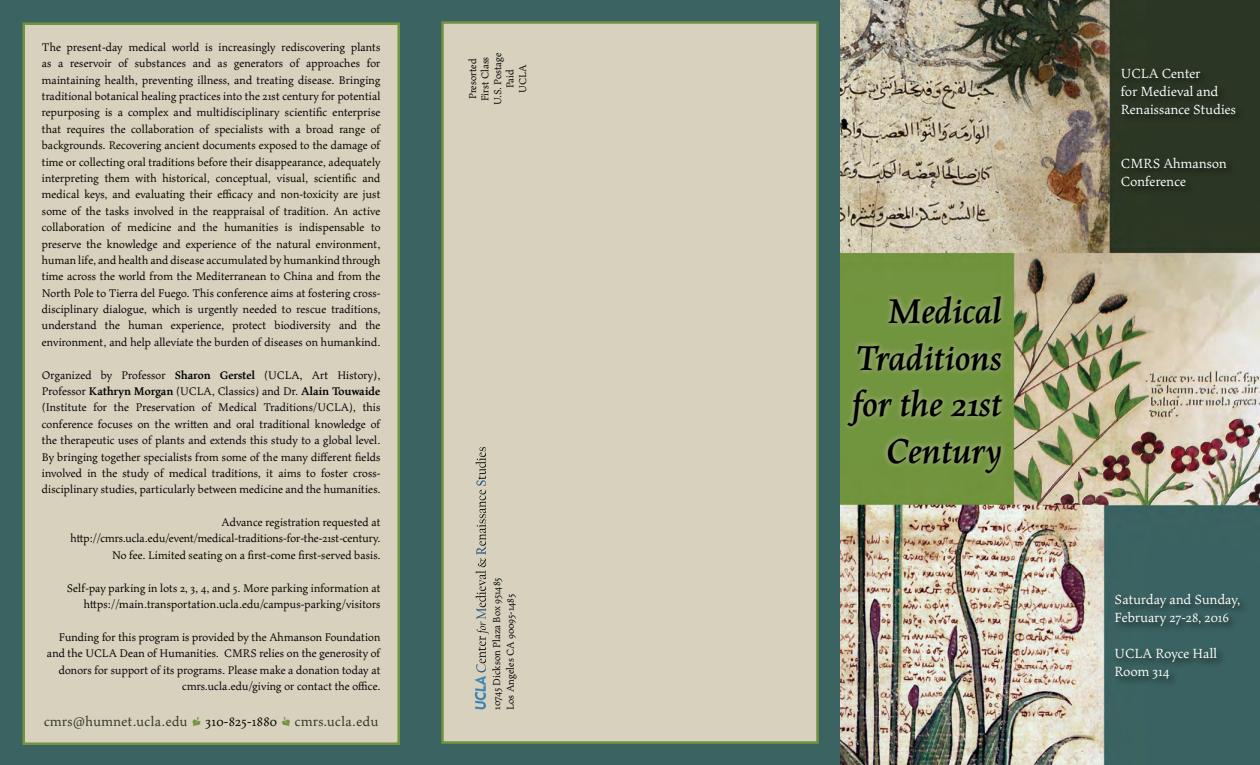
<style>
.page{position:relative;width:1260px;height:765px;background:#3b6361}
.page>*{position:absolute;margin:0;border:0;box-sizing:border-box;transform-origin:0 0}
.t1{font:italic 700 38.75px/46.5px "Maiola";color:#000;text-align:right}
.t2{font:15px/18px "Maiola";color:#fff}
.t3{font:15px "Maiola";letter-spacing:.02em;color:#2d3725}
.t4{font:12.5px/16.4px "Maiola";color:#000;text-align:justify}
.t5{font:11.25px "Maiola";color:#000}
.s1{font-weight:700}
.s2{color:#72933f}
.s3{color:#000}
</style>
<div class="page">
<img style="left:840px;top:0;width:420px;height:765px">
<div style="left:1119px;top:66px;width:127px;height:130px;background:#2a3523"></div>
<div style="left:842px;top:290px;width:166px;height:188px;background:#d7d1bd;opacity:.75"></div>
<div style="left:1113px;top:592px;width:137px;height:97px;background:#000;opacity:.75"></div>
<div style="left:24px;top:24px;width:375px;height:720px;background:#d7d1bd"></div>
<div style="left:22px;top:22px;width:378px;height:723px;border:2px solid #72933f"></div>
<div style="left:441px;top:21px;width:378px;height:723px;background:#d7d1bd;border:2px solid #72933f"></div>
<img style="left:474px;top:447px;width:15px;height:263px">
<p class="t4" style="left:42px;top:39px;width:340px">The present-day medical world is increasingly rediscovering plants as a reservoir of substances and as generators of approaches for maintaining health, preventing illness, and treating disease. Bringing traditional botanical healing practices into the 21st century for potential repurposing is a complex and multidisciplinary scientific enterprise that requires the collaboration of specialists with a broad range of backgrounds. Recovering ancient documents exposed to the damage of time or collecting oral traditions before their disappearance, adequately interpreting them with historical, conceptual, visual, scientific and medical keys, and evaluating their efficacy and non-toxicity are just some of the tasks involved in the reappraisal of tradition. An active collaboration of medicine and the humanities is indispensable to preserve the knowledge and experience of the natural environment, human life, and health and disease accumulated by humankind through time across the world from the Mediterranean to China and from the North Pole to Tierra del Fuego. This conference aims at fostering cross&shy;disciplinary dialogue, which is urgently needed to rescue traditions, understand the human experience, protect biodiversity and the environment, and help alleviate the burden of diseases on humankind.</p>
<p class="t4" style="left:42px;top:366px;width:340px">Organized by Professor <span class="s1">Sharon Gerstel</span> (UCLA, Art History), Professor <span class="s1">Kathryn Morgan</span> (UCLA, Classics) and Dr. <span class="s1">Alain Touwaide </span>(Institute for the Preservation of Medical Traditions/UCLA), this conference focuses on the written and oral traditional knowledge of the therapeutic uses of plants and extends this study to a global level.<br>By bringing together specialists from some of the many different fields involved in the study of medical traditions, it aims to foster cross&shy;disciplinary studies, particularly between medicine and the humanities.</p>
<p class="t4" style="left:71px;top:514px;width:312px;text-align:right">Advance registration requested at http://cmrs.ucla.edu/event/medical-traditions-for-the-21st-century.<br>No fee. Limited seating on a first-come first-served basis.</p>
<p class="t4" style="left:67px;top:579px;width:315px">Self-pay parking in lots 2, 3, 4, and 5. More parking information at</p>
<p class="t4" style="left:84px;top:596px;width:298px">https://main.transportation.ucla.edu/campus-parking/visitors</p>
<p class="t4" style="left:47px;top:629px;width:335px;text-align:right">Funding for this program is provided by the Ahmanson Foundation and the UCLA Dean of Humanities. CMRS relies on the generosity of donors for support of its programs. Please make a donation today at</p>
<p class="t4" style="left:182px;top:678px;width:200px">cmrs.ucla.edu/giving or contact the office.</p>
<p class="t3" style="left:44px;top:711px;width:336px">cmrs@humnet.ucla.edu <span class="s2">7</span> <span class="s3">310-825-1880</span> <span class="s2">6</span> cmrs.ucla.edu</p>
<p class="t5" style="left:465px;top:99px;width:43px;rotate:-90deg">Presorted</p>
<p class="t5" style="left:477px;top:101px;width:46px;rotate:-90deg">First Class</p>
<p class="t5" style="left:490px;top:105px;width:54px;rotate:-90deg">U.S. Postage</p>
<p class="t5" style="left:502px;top:88px;width:20px;rotate:-90deg">Paid</p>
<p class="t5" style="left:515px;top:93px;width:30px;rotate:-90deg">UCLA</p>
<p class="t5" style="left:489px;top:710px;width:134px;rotate:-90deg">10745 Dickson Plaza Box 951485</p>
<p class="t5" style="left:503px;top:710px;width:118px;rotate:-90deg">Los Angeles CA 90095-1485</p>
<p class="t1" style="left:888px;top:287px;width:116px">Medical</p>
<p class="t1" style="left:853px;top:334px;width:151px">Traditions for the 21st<br>Century</p>
<p class="t2" style="left:1121px;top:64px;width:117px">UCLA Center<br>for Medieval and<br>Renaissance Studies</p>
<p class="t2" style="left:1121px;top:154px;width:108px">CMRS Ahmanson<br>Conference</p>
<p class="t2" style="left:1115px;top:590px;width:127px">Saturday and Sunday,</p>
<p class="t2" style="left:1115px;top:608px;width:116px">February 27-28, 2016</p>
<p class="t2" style="left:1115px;top:644px;width:104px">UCLA Royce Hall<br>Room 314</p>
</div>
